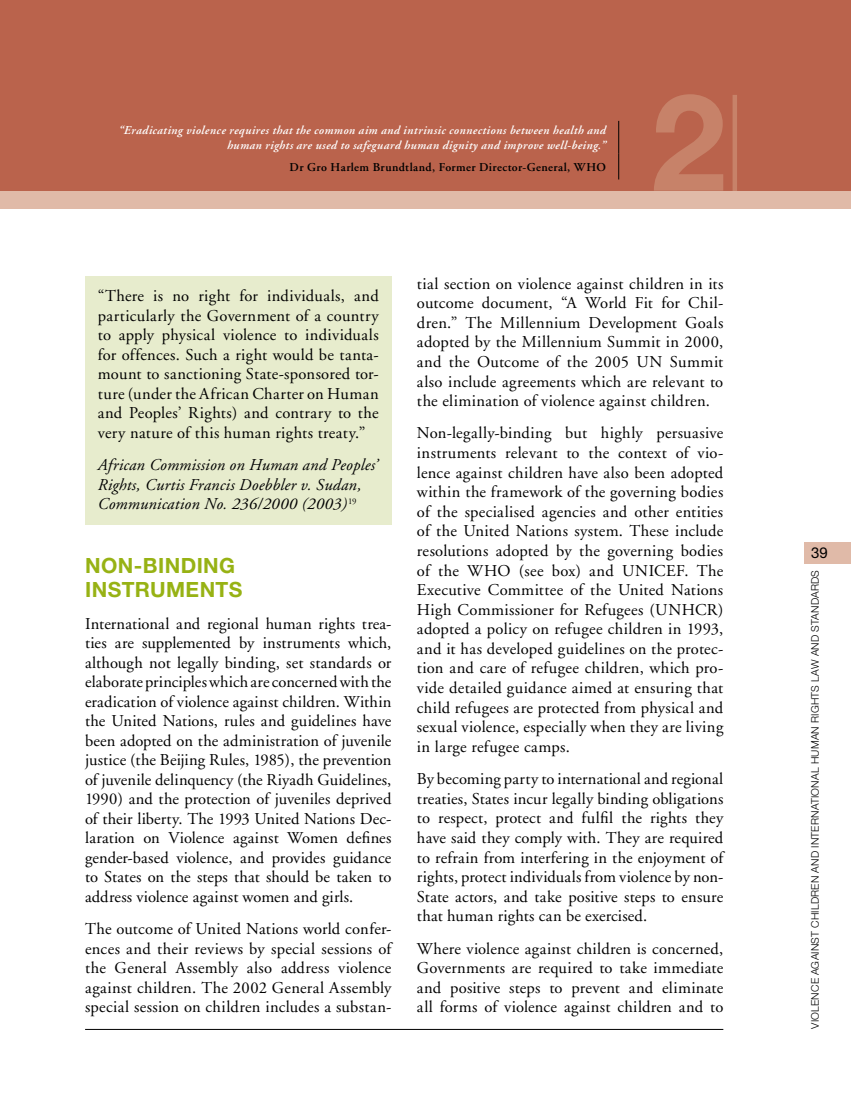
<style>
.page{position:relative;width:851px;height:1106px;background:#fff}
.page>*{position:absolute;margin:0;border:0;box-sizing:border-box;transform-origin:0 0}
.t1{font:700 135px "Helvetica Neue";color:#c78269}
.t2{font:700 21px/24px "Helvetica Neue";letter-spacing:.02em;color:#97b214}
.t3{font:16.5px/19.6px "Adobe Garamond";letter-spacing:.015em;color:#000;text-align:justify}
.t4{font:italic 16.5px/19.5px "Adobe Garamond";letter-spacing:.015em;color:#000}
.t5{font:15px "Helvetica Neue";color:#000}
.t6{font:italic 600 12px/15.8px "Adobe Garamond";letter-spacing:.035em;color:#fff;text-align:right}
.t7{font:600 12px "Adobe Garamond";letter-spacing:.025em;color:#000}
.t8{font:300 10.5px "Helvetica Neue";letter-spacing:.02em;color:#000}
</style>
<div class="page">
<div style="left:0;top:0;width:850px;height:191px;background:#ba634c"></div>
<div style="left:732px;top:95px;width:5px;height:96px;background:#c78269"></div>
<hr style="left:85px;top:1029px;width:638px;height:1px;background:#000">
<div style="left:804px;top:542px;width:46px;height:21px;background:#e0baa8"></div>
<div style="left:0;top:191px;width:850px;height:17px;background:#e0baa8"></div>
<hr style="left:618px;top:121px;width:1px;height:33px;background:#000">
<svg style="left:618px;top:154px;width:1px;height:25px"></svg>
<div style="left:85px;top:276px;width:306px;height:248px;background:#e7eccd"></div>
<p class="t6" style="left:118px;top:122px;width:489px">“Eradicating violence requires that the common aim and intrinsic connections between health and human rights are used to safeguard human dignity and improve well-being.”</p>
<p class="t7" style="left:289px;top:161px;width:318px">Dr Gro Harlem Brundtland, Former Director-General, WHO</p>
<h1 class="t1" style="left:651px;top:59px;width:77px">2</h1>
<p class="t3" style="left:98px;top:287px;width:282px">“There is no right for individuals, and particularly the Government of a country to apply physical violence to individuals for offences. Such a right would be tanta&shy;mount to sanctioning State-sponsored tor&shy;ture (under the African Charter on Human and Peoples’ Rights) and contrary to the very nature of this human rights treaty.”</p>
<p class="t4" style="left:98px;top:456px;width:281px">African Commission on Human and Peoples’<br>Rights, Curtis Francis Doebbler v. Sudan,<br>Communication No. 236/2000 (2003)<sup>19</sup></p>
<p class="t2" style="left:85px;top:552px;width:159px">NON-BINDING<br>INSTRUMENTS</p>
<p class="t3" style="left:85px;top:614px;width:308px">International and regional human rights trea&shy;ties are supplemented by instruments which, although not legally binding, set standards or elaborate principles which are concerned with the eradication of violence against children. Within the United Nations, rules and guidelines have been adopted on the administration of juvenile justice (the Beijing Rules, 1985), the prevention of juvenile delinquency (the Riyadh Guidelines, 1990) and the protection of juveniles deprived of their liberty. The 1993 United Nations Dec&shy;laration on Violence against Women defines gender-based violence, and provides guidance to States on the steps that should be taken to address violence against women and girls.</p>
<p class="t3" style="left:85px;top:919px;width:308px">The outcome of United Nations world confer&shy;ences and their reviews by special sessions of the General Assembly also address violence against children. The 2002 General Assembly special session on children includes a substan-</p>
<p class="t3" style="left:417px;top:274px;width:308px">tial section on violence against children in its outcome document, “A World Fit for Chil&shy;dren.” The Millennium Development Goals adopted by the Millennium Summit in 2000, and the Outcome of the 2005 UN Summit also include agreements which are relevant to the elimination of violence against children.</p>
<p class="t3" style="left:417px;top:424px;width:308px">Non-legally-binding but highly persuasive instruments relevant to the context of vio&shy;lence against children have also been adopted within the framework of the governing bodies of the specialised agencies and other entities of the United Nations system. These include resolutions adopted by the governing bodies of the WHO (see box) and UNICEF. The Executive Committee of the United Nations High Commissioner for Refugees (UNHCR) adopted a policy on refugee children in 1993, and it has developed guidelines on the protec&shy;tion and care of refugee children, which pro&shy;vide detailed guidance aimed at ensuring that child refugees are protected from physical and sexual violence, especially when they are living in large refugee camps.</p>
<p class="t3" style="left:417px;top:769px;width:308px">By becoming party to international and regional treaties, States incur legally binding obligations to respect, protect and fulfil the rights they have said they comply with. They are required to refrain from interfering in the enjoyment of rights, protect individuals from violence by non-State actors, and take positive steps to ensure that human rights can be exercised.</p>
<p class="t3" style="left:417px;top:939px;width:308px">Where violence against children is concerned, Governments are required to take immediate and positive steps to prevent and eliminate all forms of violence against children and to</p>
<p class="t5" style="left:810px;top:544px;width:9px">39</p>
<p class="t8" style="left:808px;top:1028px;width:460px;rotate:-90deg">Violence against children and international human rights law and standards</p>
</div>
